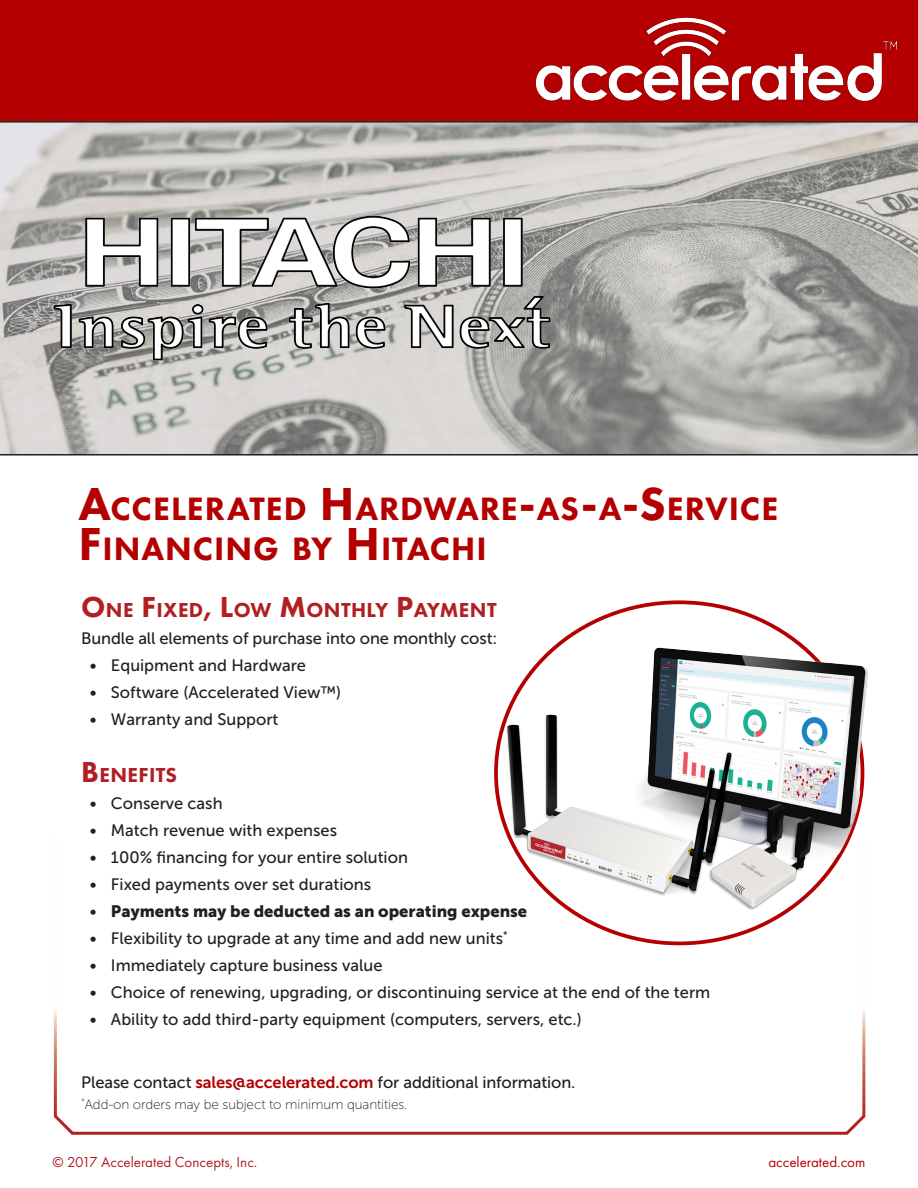
<style>
.page{position:relative;width:918px;height:1188px;background:#fff}
.page>*{position:absolute;margin:0;border:0;box-sizing:border-box;transform-origin:0 0}
.Headline{font:800 48px "Futura PT";color:#b40000}
.Headline-2{font:800 33.6px "Futura PT";letter-spacing:.025em;color:#b40000}
.Sub-Head{font:800 30px "Futura PT";color:#b21f23}
.Sub-Head-2{font:800 21px "Futura PT";letter-spacing:.02em;color:#b21f23}
.Copy{font:16.5px "Museo Sans 500";color:#231f20}
.t1{font:16.5px "Museo Sans 900";color:#231f20}
.t2{font:15px "Futura PT";color:#b21f23}
.t3{font:15px "Futura PT";color:#b40000}
.Copy-2{font:13.5px "Museo Sans 100";letter-spacing:-.005em;color:#231f20}
.t4{font:9.6px "Museo Sans 500";color:#231f20}
.Copy-3{font:7.8px "Museo Sans 100";color:#231f20}
.s1{font-size:48px}
.s2{font-size:33.6px}
.s3{font-size:30px}
.s4{font-family:"Museo Sans 700";color:#b40000}
</style>
<div class="page">
<div style="left:0;top:0;width:918px;height:454px;background:#b40000"></div>
<img style="left:0;top:123px;width:918px;height:331px">
<img style="left:535px;top:17px;width:363px;height:85px">
<svg style="left:53px;top:925px;width:813px;height:210px"></svg>
<hr style="left:0;top:121px;width:918px;height:2px;background:#231f20">
<hr style="left:0;top:454px;width:918px;height:2px;background:#231f20">
<img style="left:51px;top:216px;width:503px;height:144px">
<img style="left:494px;top:627px;width:374px;height:298px">
<p class="Headline-2" style="left:639px;top:488px;width:140px"><span class="s1">S</span>ERVICE</p>
<p class="Headline-2" style="left:79px;top:488px;width:441px"><span class="s1">A</span>CCELERATED <span class="s1">H</span> ARDWARE</p>
<p class="Headline-2" style="left:79px;top:528px;width:409px"><span class="s1">F</span>INANCING BY <span class="s1">H</span> ITACHI</p>
<p class="Headline-2" style="left:537px;top:488px;width:44px">AS</p>
<p class="Headline" style="left:581px;top:474px;width:60px">-<span class="s2">A</span>-</p>
<p class="Headline" style="left:519px;top:474px;width:19px">-</p>
<p class="Sub-Head-2" style="left:81px;top:597px;width:124px"><span class="s3">O</span>NE <span class="s3">F</span>IXED</p>
<p class="Copy" style="left:81px;top:629px;width:418px">Bundle all elements of purchase into one monthly cost:</p>
<p class="Copy" style="left:111px;top:656px;width:197px">Equipment and Hardware</p>
<p class="Sub-Head-2" style="left:220px;top:597px;width:278px"><span class="s3">L</span>OW <span class="s3">M</span>ONTHLY <span class="s3">P</span>AYMENT</p>
<p class="Sub-Head" style="left:204px;top:588px;width:10px">,</p>
<p class="Copy" style="left:90px;top:656px;width:8px">•</p>
<p class="Copy" style="left:90px;top:683px;width:8px">•</p>
<p class="Copy" style="left:111px;top:683px;width:232px">Software (Accelerated ViewTM(</p>
<p class="Copy" style="left:111px;top:710px;width:169px">Warranty and Support</p>
<p class="Copy" style="left:90px;top:710px;width:8px">•</p>
<p class="Sub-Head-2" style="left:81px;top:762px;width:97px"><span class="s3">B</span>ENEFITS</p>
<p class="Copy" style="left:111px;top:794px;width:113px">Conserve cash</p>
<p class="Copy" style="left:90px;top:794px;width:8px">•</p>
<p class="Copy" style="left:90px;top:821px;width:8px">•</p>
<p class="Copy" style="left:111px;top:821px;width:228px">Match revenue with expenses</p>
<p class="Copy" style="left:90px;top:848px;width:8px">•</p>
<p class="Copy" style="left:111px;top:848px;width:298px">100% financing for your entire solution</p>
<p class="Copy" style="left:90px;top:875px;width:8px">•</p>
<p class="Copy" style="left:111px;top:875px;width:262px">Fixed payments over set durations</p>
<p class="Copy" style="left:90px;top:902px;width:8px">•</p>
<p class="t1" style="left:111px;top:902px;width:418px">Payments may be deducted as an operating expense</p>
<p class="Copy" style="left:90px;top:929px;width:8px">•</p>
<p class="t4" style="left:503px;top:930px;width:6px">*</p>
<p class="Copy" style="left:111px;top:929px;width:394px">Flexibility to upgrade at any time and add new units</p>
<p class="Copy" style="left:90px;top:956px;width:8px">•</p>
<p class="Copy" style="left:111px;top:956px;width:273px">Immediately capture business value</p>
<p class="Copy" style="left:90px;top:983px;width:8px">•</p>
<p class="Copy" style="left:111px;top:983px;width:601px">Choice of renewing, upgrading, or discontinuing service at the end of the term</p>
<p class="Copy" style="left:90px;top:1010px;width:8px">•</p>
<p class="Copy" style="left:111px;top:1010px;width:472px">Ability to add third-party equipment (computers, servers, etc (.</p>
<p class="Copy" style="left:81px;top:1073px;width:496px">Please contact <span class="s4">sales@accelerated.com</span> for additional information.</p>
<p class="Copy-3" style="left:81px;top:1098px;width:5px">*</p>
<p class="Copy-2" style="left:85px;top:1097px;width:324px">Add-on orders may be subject to minimum quantities.</p>
<p class="t2" style="left:52px;top:1153px;width:206px">© 2017 Accelerated Concepts, Inc.</p>
<p class="t3" style="left:768px;top:1153px;width:99px">accelerated.com</p>
</div>
